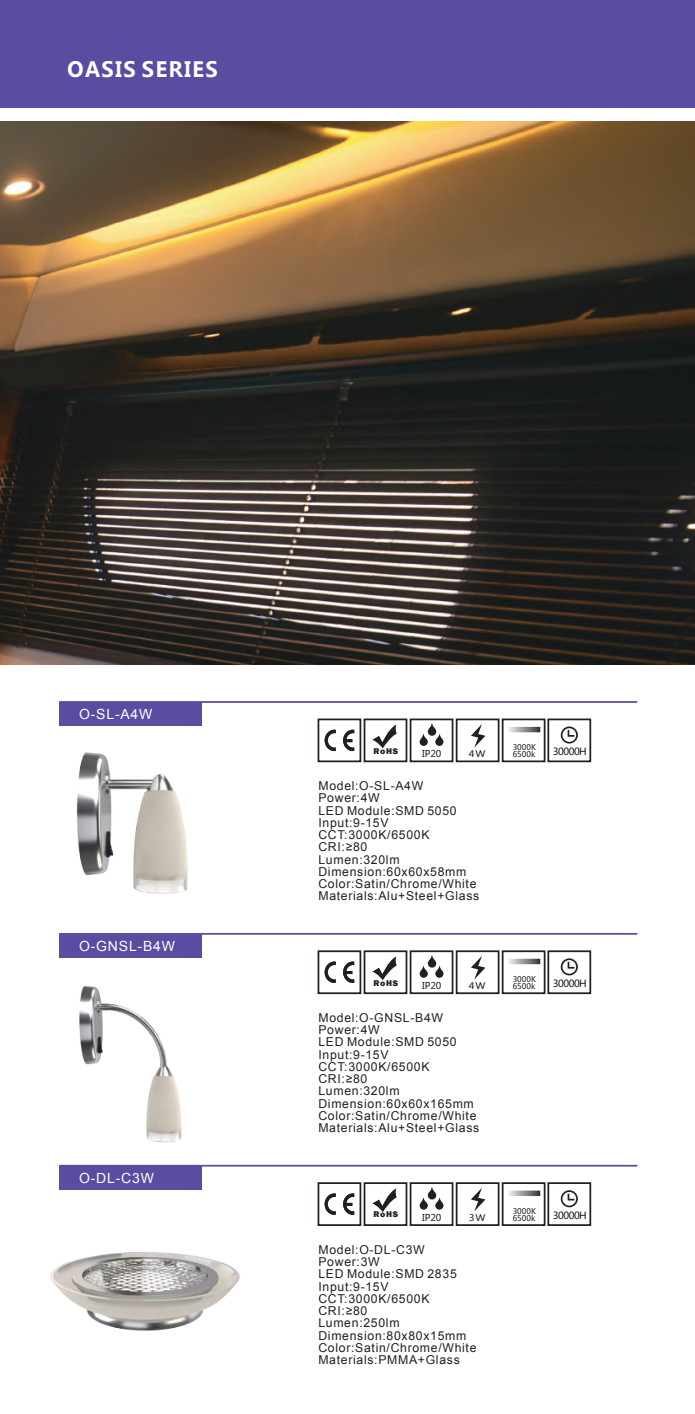
<style>
.page{position:relative;width:695px;height:1414px;background:#fff}
.page>*{position:absolute;margin:0;border:0;box-sizing:border-box;transform-origin:0 0}
.t1{font:700 21px "Microsoft Ya Hei";letter-spacing:.06em;color:#fff}
.t2{font:14px "Arial";letter-spacing:.055em;color:#fff}
.t3{font:12.25px/12.2px "Arial";letter-spacing:.055em;color:#241f1f}
.t4{font:9.8px "Microsoft Ya Hei";letter-spacing:-.05em;color:#121717}
.t5{font:9.28px "Microsoft Ya Hei";color:#241f1f}
.t6{font:8.92px "Microsoft Ya Hei";color:#241f1f;scale:1.1 1}
.t7{font:800 8.58px "Franklin Gothic";letter-spacing:.075em;color:#241f1f}
.t8{font:7.88px/7px "Microsoft Ya Hei";color:#241f1f}
</style>
<div class="page">
<div style="left:0;top:0;width:694px;height:108px;background:#5c4ca1"></div>
<img style="left:0;top:122px;width:694px;height:542px">
<hr style="left:59px;top:1165px;width:578px;height:1px;background:#5c4ca1">
<img style="left:50px;top:1252px;width:190px;height:79px">
<div style="left:59px;top:1166px;width:143px;height:23px;background:#5c4ca1"></div>
<svg style="left:419px;top:1187px;width:24px;height:23px"></svg>
<div style="left:409px;top:1182px;width:44px;height:44px;border:2px solid #241f1f"></div>
<svg style="left:324px;top:1193px;width:30px;height:22px"></svg>
<div style="left:317px;top:1182px;width:44px;height:44px;border:2px solid #241f1f"></div>
<div style="left:455px;top:1182px;width:44px;height:44px;border:2px solid #241f1f"></div>
<div style="left:547px;top:1182px;width:44px;height:44px;border:2px solid #241f1f"></div>
<div style="left:363px;top:1182px;width:44px;height:44px;border:2px solid #241f1f"></div>
<svg style="left:372px;top:1188px;width:24px;height:24px"></svg>
<div style="left:501px;top:1182px;width:44px;height:44px;border:2px solid #241f1f"></div>
<svg style="left:508px;top:1191px;width:31px;height:4px"></svg>
<div style="left:505px;top:1189px;width:36px;height:8px;border:1px solid #fff"></div>
<svg style="left:560px;top:1190px;width:17px;height:17px"></svg>
<svg style="left:471px;top:1188px;width:14px;height:23px"></svg>
<hr style="left:59px;top:701px;width:578px;height:2px;background:#5c4ca1">
<div style="left:59px;top:702px;width:143px;height:24px;background:#5c4ca1"></div>
<svg style="left:419px;top:723px;width:24px;height:23px"></svg>
<div style="left:409px;top:718px;width:44px;height:44px;border:2px solid #241f1f"></div>
<svg style="left:324px;top:730px;width:30px;height:21px"></svg>
<div style="left:317px;top:718px;width:44px;height:44px;border:2px solid #241f1f"></div>
<div style="left:455px;top:718px;width:44px;height:44px;border:2px solid #241f1f"></div>
<div style="left:547px;top:718px;width:44px;height:44px;border:2px solid #241f1f"></div>
<div style="left:363px;top:718px;width:44px;height:44px;border:2px solid #241f1f"></div>
<svg style="left:372px;top:724px;width:24px;height:24px"></svg>
<div style="left:501px;top:718px;width:44px;height:44px;border:2px solid #241f1f"></div>
<svg style="left:508px;top:728px;width:31px;height:3px"></svg>
<div style="left:505px;top:726px;width:36px;height:7px;border:1px solid #fff"></div>
<svg style="left:560px;top:726px;width:17px;height:17px"></svg>
<svg style="left:471px;top:724px;width:14px;height:24px"></svg>
<img style="left:76px;top:752px;width:112px;height:142px">
<div style="left:59px;top:934px;width:143px;height:24px;background:#5c4ca1"></div>
<hr style="left:59px;top:933px;width:578px;height:2px;background:#5c4ca1">
<svg style="left:419px;top:955px;width:24px;height:23px"></svg>
<div style="left:409px;top:950px;width:44px;height:44px;border:2px solid #241f1f"></div>
<svg style="left:324px;top:961px;width:30px;height:22px"></svg>
<div style="left:317px;top:950px;width:44px;height:44px;border:2px solid #241f1f"></div>
<div style="left:455px;top:950px;width:44px;height:44px;border:2px solid #241f1f"></div>
<div style="left:547px;top:950px;width:44px;height:44px;border:2px solid #241f1f"></div>
<div style="left:363px;top:950px;width:44px;height:44px;border:2px solid #241f1f"></div>
<svg style="left:372px;top:956px;width:24px;height:24px"></svg>
<div style="left:501px;top:950px;width:44px;height:44px;border:2px solid #241f1f"></div>
<svg style="left:508px;top:960px;width:31px;height:3px"></svg>
<div style="left:505px;top:958px;width:36px;height:7px;border:1px solid #fff"></div>
<svg style="left:560px;top:958px;width:17px;height:17px"></svg>
<svg style="left:471px;top:956px;width:14px;height:23px"></svg>
<img style="left:79px;top:985px;width:103px;height:158px">
<h1 class="t1" style="left:67px;top:55px;width:152px">OASIS SERIES</h1>
<p class="t2" style="left:79px;top:705px;width:75px">O-SL-A4W</p>
<p class="t2" style="left:79px;top:937px;width:97px">O-GNSL-B4W</p>
<p class="t2" style="left:79px;top:1169px;width:76px">O-DL-C3W</p>
<p class="t7" style="left:373px;top:745px;width:26px">RoHS</p>
<p class="t5" style="left:422px;top:748px;width:21px">IP20</p>
<p class="t6" style="left:468px;top:748px;width:17px">4 W</p>
<p class="t8" style="left:512px;top:743px;width:25px">3000K<br>6500k</p>
<p class="t4" style="left:552px;top:745px;width:35px">30000H</p>
<p class="t3" style="left:318px;top:780px;width:162px">Model:O-SL-A4W<br>Power:4W<br>LED Module:SMD 5050<br>Input:9-15V<br>CCT:3000K/6500K<br>CRI:≥80<br>Lumen:320lm<br>Dimension:60x60x58mm<br>Color:Satin/Chrome/White<br>Materials:Alu+Steel+Glass</p>
<p class="t7" style="left:373px;top:977px;width:26px">RoHS</p>
<p class="t5" style="left:422px;top:979px;width:21px">IP20</p>
<p class="t6" style="left:468px;top:980px;width:17px">4 W</p>
<p class="t8" style="left:512px;top:975px;width:25px">3000K<br>6500k</p>
<p class="t4" style="left:552px;top:977px;width:35px">30000H</p>
<p class="t3" style="left:318px;top:1012px;width:162px">Model:O-GNSL-B4W<br>Power:4W<br>LED Module:SMD 5050<br>Input:9-15V<br>CCT:3000K/6500K<br>CRI:≥80<br>Lumen:320lm<br>Dimension:60x60x165mm<br>Color:Satin/Chrome/White<br>Materials:Alu+Steel+Glass</p>
<p class="t7" style="left:373px;top:1209px;width:26px">RoHS</p>
<p class="t5" style="left:422px;top:1211px;width:21px">IP20</p>
<p class="t6" style="left:468px;top:1212px;width:17px">3 W</p>
<p class="t8" style="left:512px;top:1207px;width:25px">3000K<br>6500k</p>
<p class="t4" style="left:552px;top:1209px;width:35px">30000H</p>
<p class="t3" style="left:318px;top:1243px;width:159px">Model:O-DL-C3W<br>Power:3W<br>LED Module:SMD 2835<br>Input:9-15V<br>CCT:3000K/6500K<br>CRI:≥80<br>Lumen:250lm<br>Dimension:80x80x15mm<br>Color:Satin/Chrome/White<br>Materials:PMMA+Glass</p>
</div>
